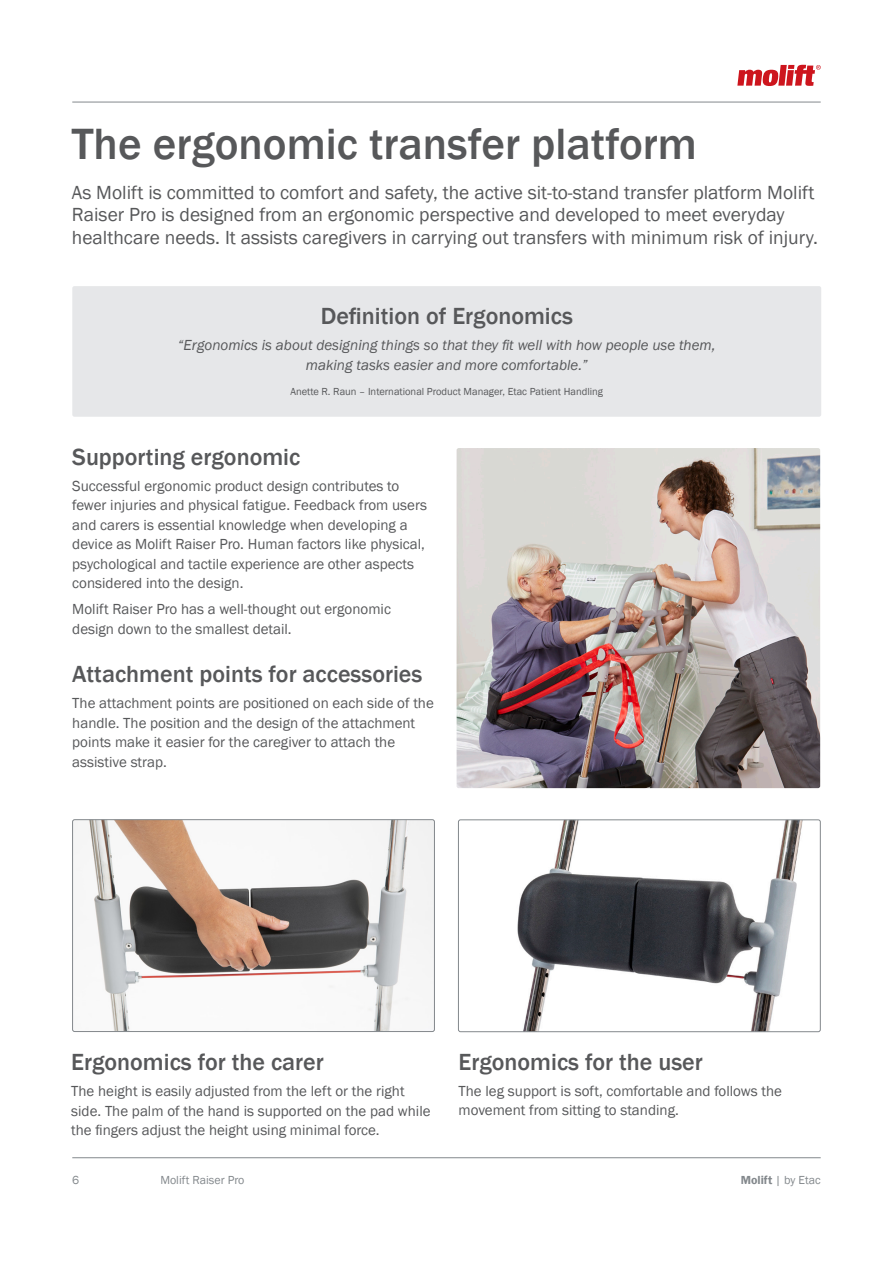
<style>
.page{position:relative;width:893px;height:1263px;background:#fff}
.page>*{position:absolute;margin:0;border:0;box-sizing:border-box;transform-origin:0 0}
._3__Header_-_Intro{font:500 45px "Franklin Gothic";color:#57585a}
._4__Header_-_Basic_body{font:500 24px "Franklin Gothic";color:#57585a}
._3__Body_-_Intro{font:19.5px/22.5px "Franklin Gothic";color:#57585a}
._4__Body_-_Basic_body{font:15px/19.5px "Franklin Gothic";color:#57585a}
._4__Body_-_Basic_body-2{font:italic 15px/19.5px "Franklin Gothic";color:#57585a;text-align:center}
.t1{font:12px "Franklin Gothic";color:#83888c}
._4__Body_-_Basic_body-3{font:10.5px "Franklin Gothic";color:#57585a}
.s1{font-weight:600}
</style>
<div class="page">
<img style="left:457px;top:448px;width:363px;height:340px">
<img style="left:74px;top:821px;width:359px;height:209px">
<div style="left:72px;top:819px;width:363px;height:213px;border:1px solid #83888c;border-radius:2px"></div>
<img style="left:458px;top:821px;width:345px;height:211px">
<div style="left:458px;top:819px;width:363px;height:213px;border:1px solid #83888c;border-radius:2px"></div>
<hr style="left:72px;top:102px;width:749px;height:1px;background:#83888c">
<hr style="left:72px;top:1157px;width:749px;height:1px;background:#83888c">
<svg style="left:737px;top:65px;width:84px;height:21px"></svg>
<div style="left:72px;top:286px;width:749px;height:131px;background:#e6e7e9;border-radius:2px"></div>
<p class="_3__Header_-_Intro" style="left:72px;top:116px;width:627px">The ergonomic transfer platform</p>
<p class="_3__Body_-_Intro" style="left:72px;top:181px;width:748px">As Molift is committed to comfort and safety, the active sit-to-stand transfer platform Molift<br>Raiser Pro is designed from an ergonomic perspective and developed to meet everyday healthcare needs. It assists caregivers in carrying out transfers with minimum risk of injury.</p>
<p class="_4__Header_-_Basic_body" style="left:321px;top:301px;width:254px">Definition of Ergonomics</p>
<p class="_4__Body_-_Basic_body-2" style="left:178px;top:336px;width:539px">“Ergonomics is about designing things so that they fit well with how people use them, making tasks easier and more comfortable.”</p>
<p class="_4__Body_-_Basic_body-3" style="left:290px;top:385px;width:314px">Anette R. Raun – International Product Manager, Etac Patient Handling</p>
<p class="_4__Header_-_Basic_body" style="left:72px;top:442px;width:230px">Supporting ergonomic</p>
<p class="_4__Body_-_Basic_body" style="left:72px;top:476px;width:356px">Successful ergonomic product design contributes to fewer injuries and physical fatigue. Feedback from users and carers is essential knowledge when developing a device as Molift Raiser Pro. Human factors like physical, psychological and tactile experience are other aspects considered into the design.</p>
<p class="_4__Body_-_Basic_body" style="left:72px;top:600px;width:320px">Molift Raiser Pro has a well-thought out ergonomic design down to the smallest detail.</p>
<p class="_4__Header_-_Basic_body" style="left:72px;top:659px;width:352px">Attachment points for accessories</p>
<p class="_4__Body_-_Basic_body" style="left:72px;top:694px;width:363px">The attachment points are positioned on each side of the handle. The position and the design of the attachment points make it easier for the caregiver to attach the assistive strap.</p>
<p class="_4__Header_-_Basic_body" style="left:71px;top:1047px;width:254px">Ergonomics for the carer</p>
<p class="_4__Body_-_Basic_body" style="left:71px;top:1081px;width:361px">The height is easily adjusted from the left or the right side. The palm of the hand is supported on the pad while the fingers adjust the height using minimal force.</p>
<p class="_4__Header_-_Basic_body" style="left:459px;top:1047px;width:246px">Ergonomics for the user</p>
<p class="_4__Body_-_Basic_body" style="left:459px;top:1081px;width:325px">The leg support is soft, comfortable and follows the movement from sitting to standing.</p>
<p class="t1" style="left:72px;top:1173px;width:9px">6</p>
<p class="t1" style="left:160px;top:1173px;width:85px">Molift Raiser Pro</p>
<p class="t1" style="left:741px;top:1173px;width:81px"><span class="s1">Molift</span> | by Etac</p>
</div>
